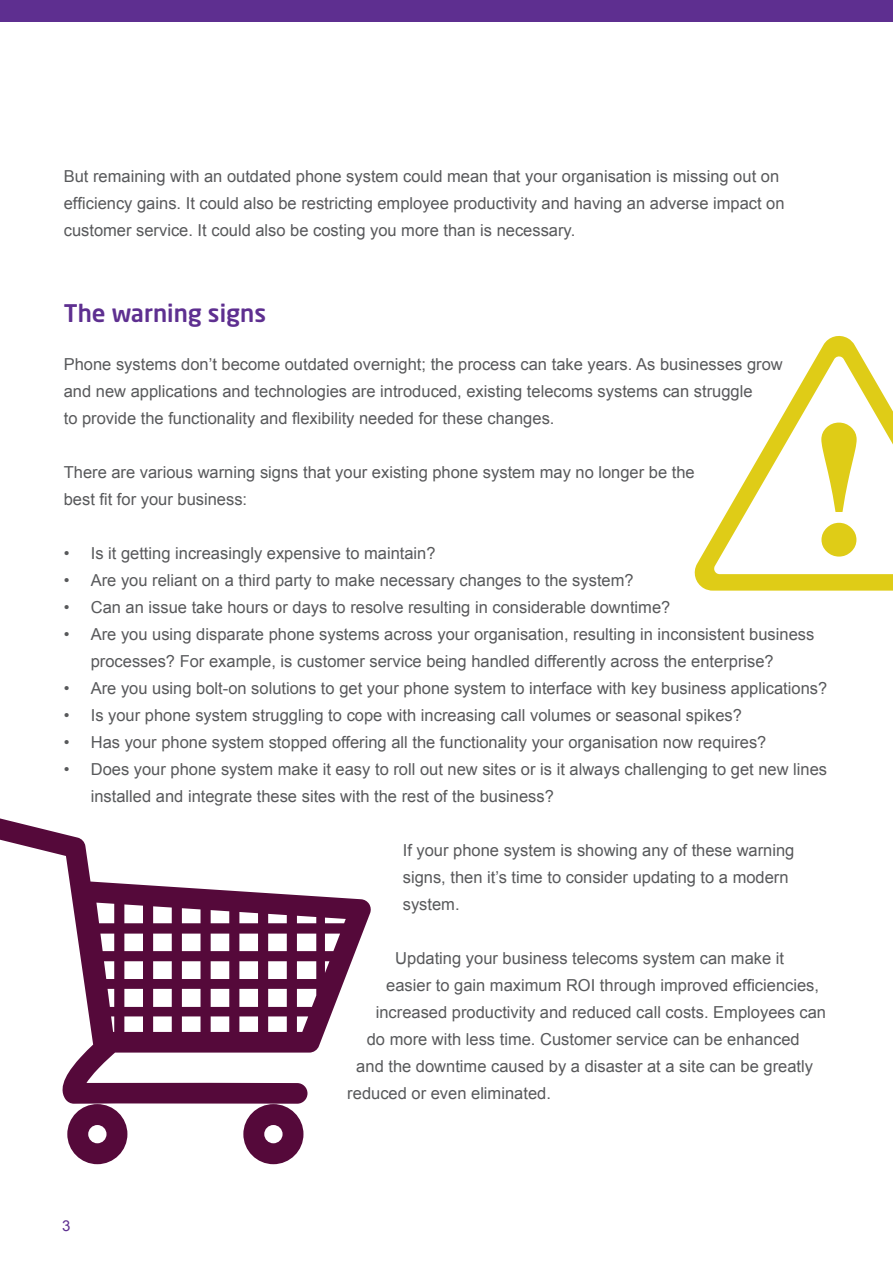
<style>
.page{position:relative;width:893px;height:1263px;background:#fff}
.page>*{position:absolute;margin:0;border:0;box-sizing:border-box;transform-origin:0 0}
.t1{font:500 24px "Neo Sans Std";color:#5e2f90}
.t2{font:16.5px/27px "Arial";color:#58595b}
.t3{font:15px "Arial";color:#5e2f90}
</style>
<div class="page">
<div style="left:0;top:0;width:893px;height:21px;background:#5e2f90"></div>
<svg style="left:694px;top:335px;width:199px;height:256px"></svg>
<svg style="left:821px;top:523px;width:35px;height:34px"></svg>
<svg style="left:821px;top:423px;width:36px;height:89px"></svg>
<svg style="left:0;top:818px;width:371px;height:286px"></svg>
<svg style="left:67px;top:1104px;width:60px;height:60px"></svg>
<svg style="left:243px;top:1104px;width:60px;height:60px"></svg>
<p class="t2" style="left:64px;top:163px;width:722px">But remaining with an outdated phone system could mean that your organisation is missing out on efficiency gains. It could also be restricting employee productivity and having an adverse impact on customer service. It could also be costing you more than is necessary.</p>
<h1 class="t1" style="left:64px;top:298px;width:204px">The warning signs</h1>
<p class="t2" style="left:64px;top:350px;width:721px">Phone systems don’t become outdated overnight; the process can take years. As businesses grow and new applications and technologies are introduced, existing telecoms systems can struggle<br>to provide the functionality and flexibility needed for these changes.</p>
<p class="t2" style="left:64px;top:458px;width:632px">There are various warning signs that your existing phone system may no longer be the best fit for your business:</p>
<p class="t2" style="left:64px;top:539px;width:373px">• Is it getting increasingly expensive to maintain?</p>
<p class="t2" style="left:64px;top:566px;width:571px">• Are you reliant on a third party to make necessary changes to the system?</p>
<p class="t2" style="left:64px;top:593px;width:608px">• Can an issue take hours or days to resolve resulting in considerable downtime?</p>
<p class="t2" style="left:91px;top:620px;width:725px;text-indent:-27px">• Are you using disparate phone systems across your organisation, resulting in inconsistent business processes? For example, is customer service being handled differently across the enterprise?</p>
<p class="t2" style="left:64px;top:674px;width:765px">• Are you using bolt-on solutions to get your phone system to interface with key business applications?</p>
<p class="t2" style="left:64px;top:701px;width:680px">• Is your phone system struggling to cope with increasing call volumes or seasonal spikes?</p>
<p class="t2" style="left:64px;top:728px;width:704px">• Has your phone system stopped offering all the functionality your organisation now requires?</p>
<p class="t2" style="left:91px;top:755px;width:738px;text-indent:-27px">• Does your phone system make it easy to roll out new sites or is it always challenging to get new lines installed and integrate these sites with the rest of the business?</p>
<p class="t2" style="left:403px;top:836px;width:393px">If your phone system is showing any of these warning signs, then it’s time to consider updating to a modern system.</p>
<p class="t2" style="left:395px;top:944px;width:390px">Updating your business telecoms system can make it</p>
<p class="t2" style="left:386px;top:971px;width:434px">easier to gain maximum ROI through improved efficiencies,</p>
<p class="t2" style="left:376px;top:998px;width:452px">increased productivity and reduced call costs. Employees can</p>
<p class="t2" style="left:367px;top:1025px;width:434px">do more with less time. Customer service can be enhanced</p>
<p class="t2" style="left:356px;top:1052px;width:458px">and the downtime caused by a disaster at a site can be greatly</p>
<p class="t2" style="left:347px;top:1079px;width:205px">reduced or even eliminated.</p>
<p class="t3" style="left:62px;top:1216px;width:10px">3</p>
</div>
